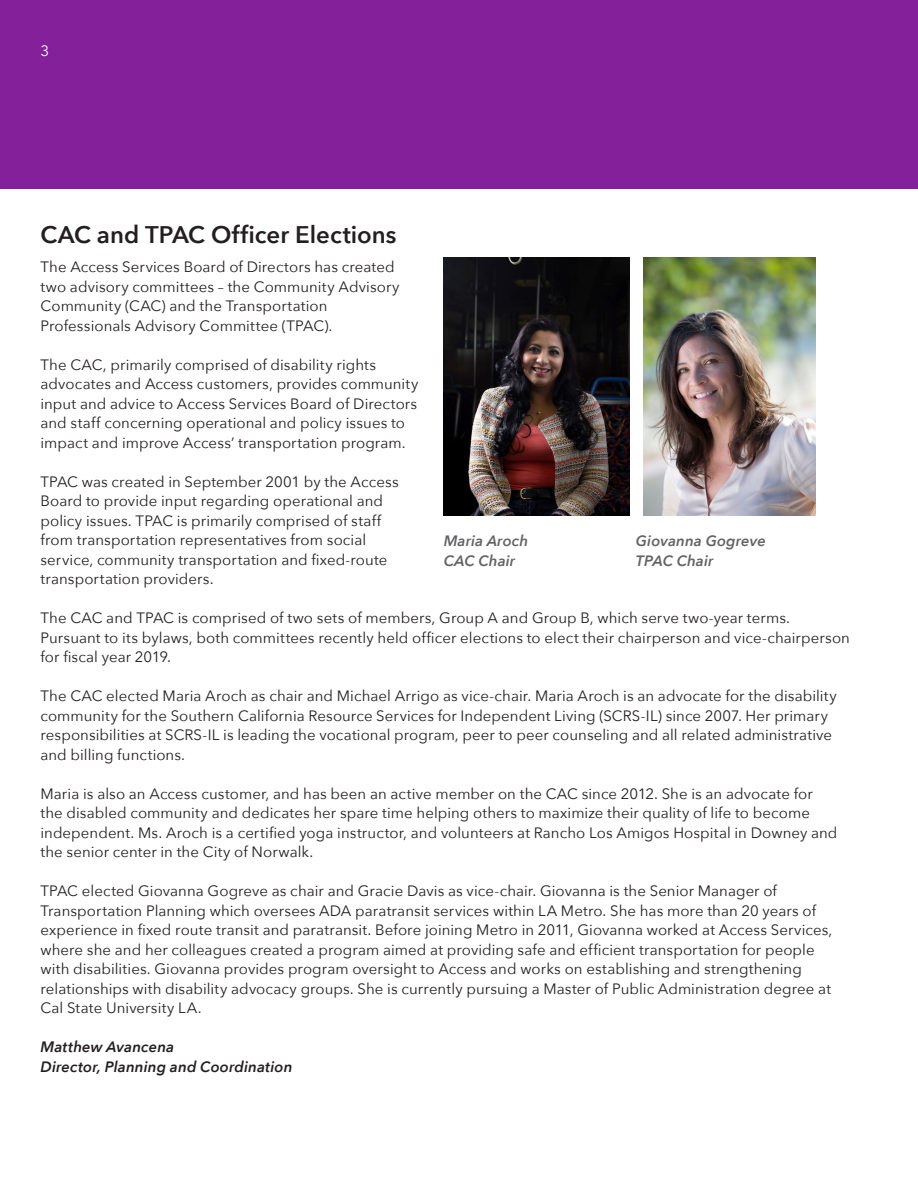
<style>
.page{position:relative;width:918px;height:1188px;background:#fff}
.page>*{position:absolute;margin:0;border:0;box-sizing:border-box;transform-origin:0 0}
.Headline{font:600 24px "Avenir Next";color:#231f20}
.Body_copy{font:15px/19.5px "Avenir Next";letter-spacing:.005em;color:#231f20}
.Signature{font:italic 600 15px "Avenir Next";letter-spacing:.005em;color:#231f20}
.Signature-2{font:italic 600 15px/19.5px "Avenir Next";letter-spacing:.01em;color:#636366}
.t1{font:15px "Avenir Next";color:#fff}
</style>
<div class="page">
<div style="left:0;top:0;width:918px;height:189px;background:#85209b"></div>
<img style="left:444px;top:257px;width:186px;height:259px">
<img style="left:644px;top:257px;width:172px;height:259px">
<p class="t1" style="left:40px;top:38px;width:10px">3</p>
<p class="Headline" style="left:40px;top:214px;width:358px">CAC and TPAC Officer Elections</p>
<p class="Body_copy" style="left:40px;top:257px;width:361px">The Access Services Board of Directors has created two advisory committees – the Community Advisory Community (CAC) and the Transportation Professionals Advisory Committee (TPAC).</p>
<p class="Body_copy" style="left:40px;top:354px;width:379px">The CAC, primarily comprised of disability rights advocates and Access customers, provides community input and advice to Access Services Board of Directors and staff concerning operational and policy issues to impact and improve Access’ transportation program.</p>
<p class="Body_copy" style="left:40px;top:471px;width:360px">TPAC was created in September 2001 by the Access Board to provide input regarding operational and policy issues. TPAC is primarily comprised of staff from transportation representatives from social service, community transportation and fixed-route transportation providers.</p>
<p class="Body_copy" style="left:40px;top:608px;width:811px">The CAC and TPAC is comprised of two sets of members, Group A and Group B, which serve two-year terms.<br>Pursuant to its bylaws, both committees recently held officer elections to elect their chairperson and vice-chairperson for fiscal year 2019.</p>
<p class="Body_copy" style="left:40px;top:686px;width:798px">The CAC elected Maria Aroch as chair and Michael Arrigo as vice-chair. Maria Aroch is an advocate for the disability community for the Southern California Resource Services for Independent Living (SCRS-IL) since 2007. Her primary responsibilities at SCRS-IL is leading the vocational program, peer to peer counseling and all related administrative and billing functions.</p>
<p class="Body_copy" style="left:40px;top:783px;width:799px">Maria is also an Access customer, and has been an active member on the CAC since 2012. She is an advocate for the disabled community and dedicates her spare time helping others to maximize their quality of life to become independent. Ms. Aroch is a certified yoga instructor, and volunteers at Rancho Los Amigos Hospital in Downey and the senior center in the City of Norwalk.</p>
<p class="Body_copy" style="left:40px;top:881px;width:794px">TPAC elected Giovanna Gogreve as chair and Gracie Davis as vice-chair. Giovanna is the Senior Manager of Transportation Planning which oversees ADA paratransit services within LA Metro. She has more than 20 years of experience in fixed route transit and paratransit. Before joining Metro in 2011, Giovanna worked at Access Services, where she and her colleagues created a program aimed at providing safe and efficient transportation for people with disabilities. Giovanna provides program oversight to Access and works on establishing and strengthening relationships with disability advocacy groups. She is currently pursuing a Master of Public Administration degree at Cal State University LA.</p>
<p class="Signature" style="left:40px;top:1034px;width:135px">Matthew Avancena</p>
<p class="Signature" style="left:40px;top:1054px;width:253px">Director, Planning and Coordination</p>
<p class="Signature-2" style="left:444px;top:531px;width:86px">Maria Aroch<br>CAC Chair</p>
<p class="Signature-2" style="left:636px;top:531px;width:131px">Giovanna Gogreve</p>
<p class="Signature-2" style="left:636px;top:550px;width:79px">TPAC Chair</p>
</div>
